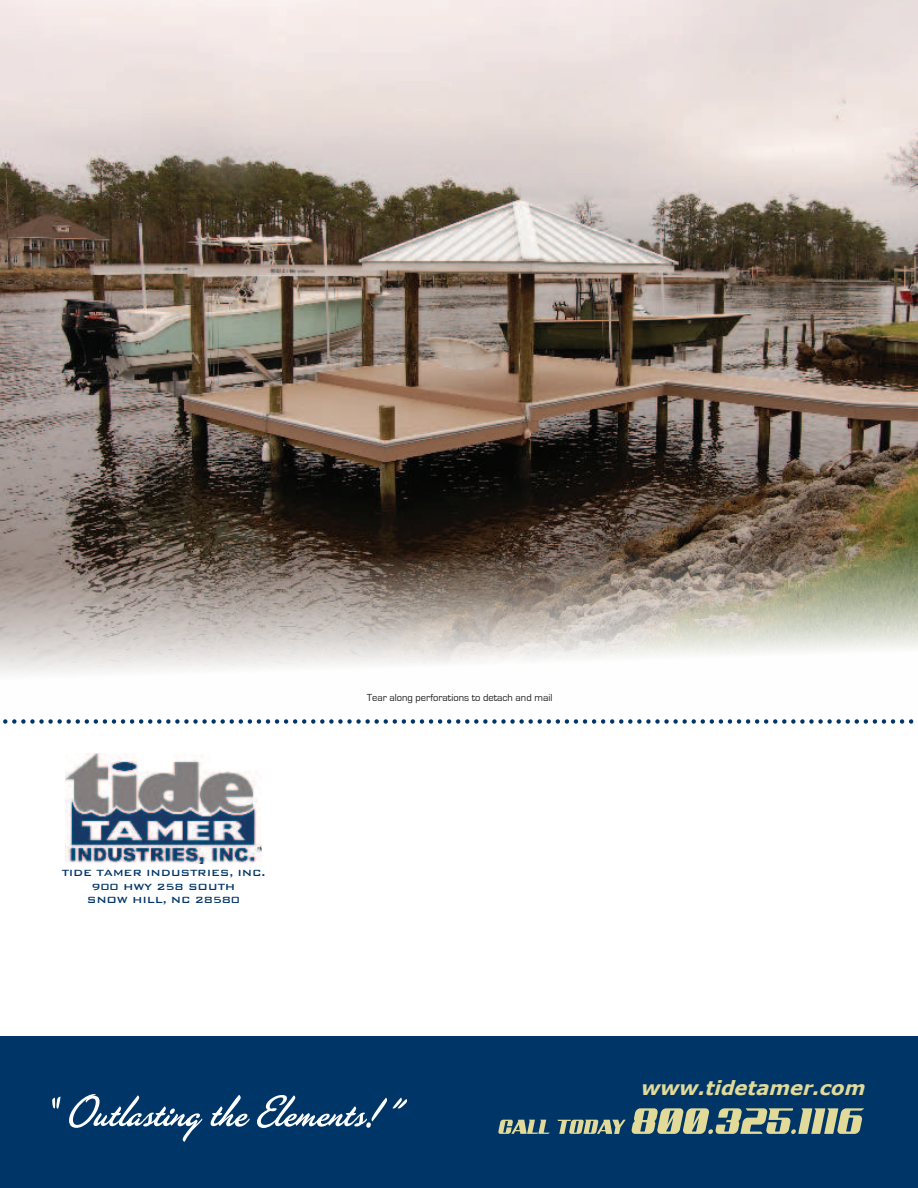
<style>
.page{position:relative;width:918px;height:1188px;background:#fff}
.page>*{position:absolute;margin:0;border:0;box-sizing:border-box;transform-origin:0 0}
.t1{font:italic 700 19.5px "Verdana";color:#e2da99}
.t2{font:500 12px/13.5px "Bank Gothic BT";letter-spacing:-.02em;color:#003667;text-align:center}
.t3{font:10.5px "Eurostile";color:#231f20}
</style>
<div class="page">
<svg style="left:3px;top:721px;width:911px;height:3px"></svg>
<img style="left:0;top:0;width:918px;height:721px">
<div style="left:0;top:1036px;width:918px;height:152px;background:#003667"></div>
<svg style="left:498px;top:1108px;width:366px;height:26px"></svg>
<img style="left:65px;top:753px;width:197px;height:111px">
<svg style="left:52px;top:1094px;width:355px;height:48px"></svg>
<p class="t2" style="left:62px;top:866px;width:205px">TIDE TAMER INDUSTRIES, INC.<br>900 HWY 258 SOUTH<br>SNOW HILL, NC 28580</p>
<p class="t3" style="left:367px;top:694px;width:187px">Tear along perforations to detach and mail</p>
<h1 class="t1" style="left:640px;top:1080px;width:231px">www.tidetamer.com</h1>
</div>
